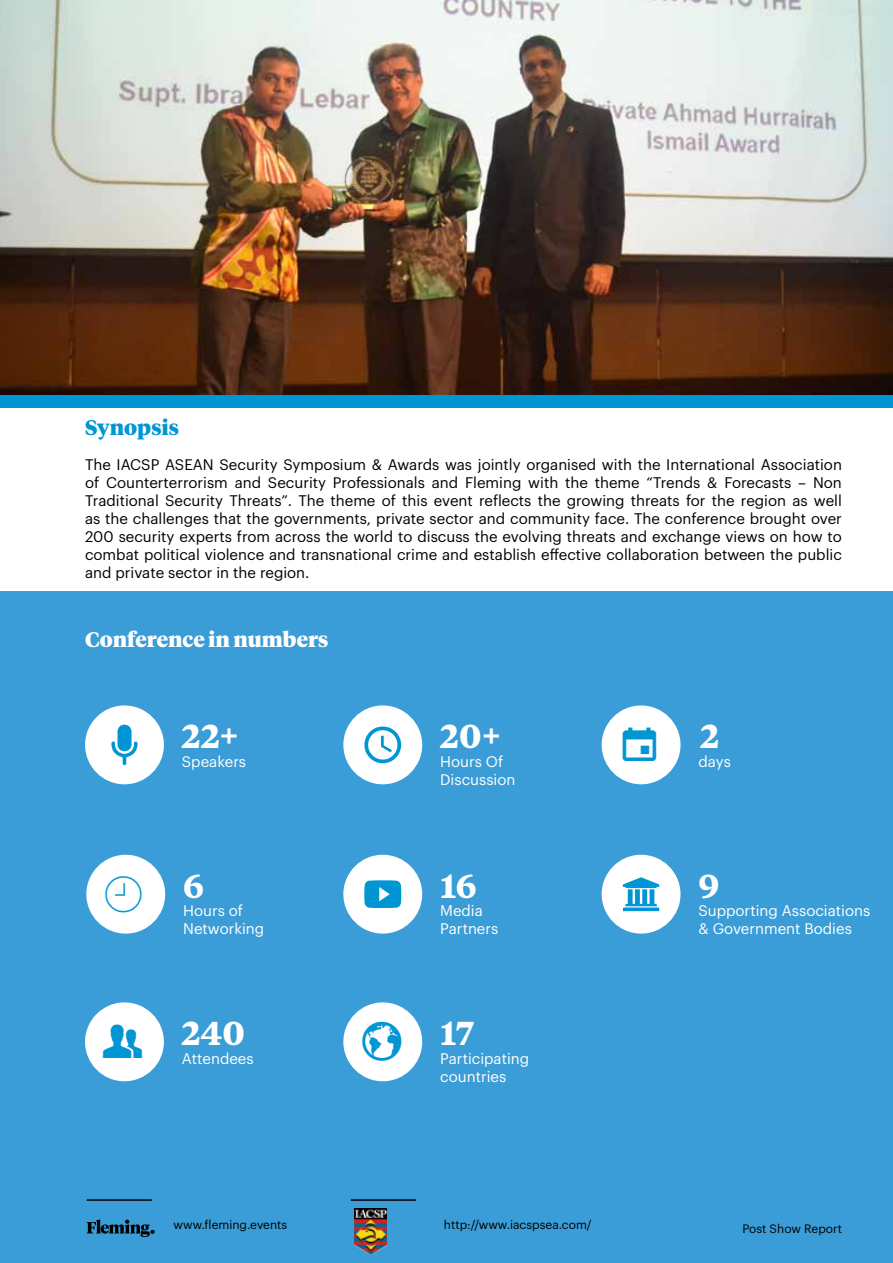
<style>
.page{position:relative;width:893px;height:1263px;background:#fff}
.page>*{position:absolute;margin:0;border:0;box-sizing:border-box;transform-origin:0 0}
.t1{font:700 33px "Tiempos Text";color:#fff}
.t2{font:900 21px "Tiempos Headline";color:#fff}
.t3{font:900 21px "Tiempos Headline";color:#0096d4}
.t4{font:15px/18px "Graphik";color:#000;text-align:justify}
.t5{font:15px/18px "Graphik";color:#fff}
.t6{font:12px "Graphik";color:#000}
</style>
<div class="page">
<div style="left:0;top:591px;width:893px;height:672px;background:#3a9dd7"></div>
<div style="left:343px;top:855px;width:79px;height:79px;background:#fff;border-radius:50%"></div>
<div style="left:602px;top:855px;width:78px;height:79px;background:#fff;border-radius:50%"></div>
<svg style="left:623px;top:877px;width:36px;height:34px"></svg>
<svg style="left:364px;top:880px;width:37px;height:28px"></svg>
<div style="left:343px;top:705px;width:79px;height:79px;background:#fff;border-radius:50%"></div>
<svg style="left:364px;top:726px;width:37px;height:37px"></svg>
<div style="left:85px;top:705px;width:79px;height:79px;background:#fff;border-radius:50%"></div>
<svg style="left:111px;top:725px;width:26px;height:40px"></svg>
<div style="left:86px;top:855px;width:79px;height:79px;background:#fff;border-radius:50%"></div>
<div style="left:85px;top:1002px;width:79px;height:79px;background:#fff;border-radius:50%"></div>
<div style="left:343px;top:1002px;width:79px;height:79px;background:#fff;border-radius:50%"></div>
<div style="left:602px;top:705px;width:78px;height:79px;background:#fff;border-radius:50%"></div>
<svg style="left:87px;top:1219px;width:68px;height:18px"></svg>
<hr style="left:87px;top:1199px;width:65px;height:2px;background:#000">
<hr style="left:351px;top:1199px;width:65px;height:2px;background:#000">
<img style="left:355px;top:1209px;width:32px;height:45px">
<div style="left:0;top:4px;width:893px;height:404px;background:#0096d4"></div>
<img style="left:0;top:0;width:893px;height:394px">
<h2 class="t3" style="left:85px;top:413px;width:96px">Synopsis</h2>
<p class="t4" style="left:85px;top:454px;width:758px">The IACSP ASEAN Security Symposium &amp; Awards was jointly organised with the International Association of Counterterrorism and Security Professionals and Fleming with the theme “Trends &amp; Forecasts – Non Traditional Security Threats”. The theme of this event reflects the growing threats for the region as well as the challenges that the governments, private sector and community face. The conference brought over 200 security experts from across the world to discuss the evolving threats and exchange views on how to combat political violence and transnational crime and establish effective collaboration between the public and private sector in the region.</p>
<h2 class="t2" style="left:85px;top:625px;width:245px">Conference in numbers</h2>
<h1 class="t1" style="left:182px;top:713px;width:59px">22+</h1>
<h1 class="t1" style="left:440px;top:713px;width:63px">20+</h1>
<h1 class="t1" style="left:701px;top:713px;width:20px">2</h1>
<p class="t5" style="left:182px;top:751px;width:66px">Speakers</p>
<p class="t5" style="left:440px;top:751px;width:77px">Hours Of<br>Discussion</p>
<p class="t5" style="left:698px;top:751px;width:34px">days</p>
<h1 class="t1" style="left:183px;top:863px;width:22px">6</h1>
<h1 class="t1" style="left:440px;top:863px;width:38px">16</h1>
<h1 class="t1" style="left:698px;top:863px;width:22px">9</h1>
<p class="t5" style="left:183px;top:900px;width:83px">Hours of<br>Networking</p>
<p class="t5" style="left:440px;top:900px;width:60px">Media<br>Partners</p>
<p class="t5" style="left:698px;top:900px;width:173px">Supporting Associations &amp; Government Bodies</p>
<h1 class="t1" style="left:182px;top:1010px;width:64px">240</h1>
<h1 class="t1" style="left:440px;top:1010px;width:35px">17</h1>
<p class="t5" style="left:182px;top:1048px;width:73px">Attendees</p>
<p class="t5" style="left:440px;top:1048px;width:91px">Participating countries</p>
<p class="t6" style="left:173px;top:1216px;width:115px">www.fleming.events</p>
<p class="t6" style="left:444px;top:1216px;width:149px">http://www.iacspsea.com/</p>
<p class="t6" style="left:742px;top:1220px;width:101px">Post Show Report</p>
</div>
